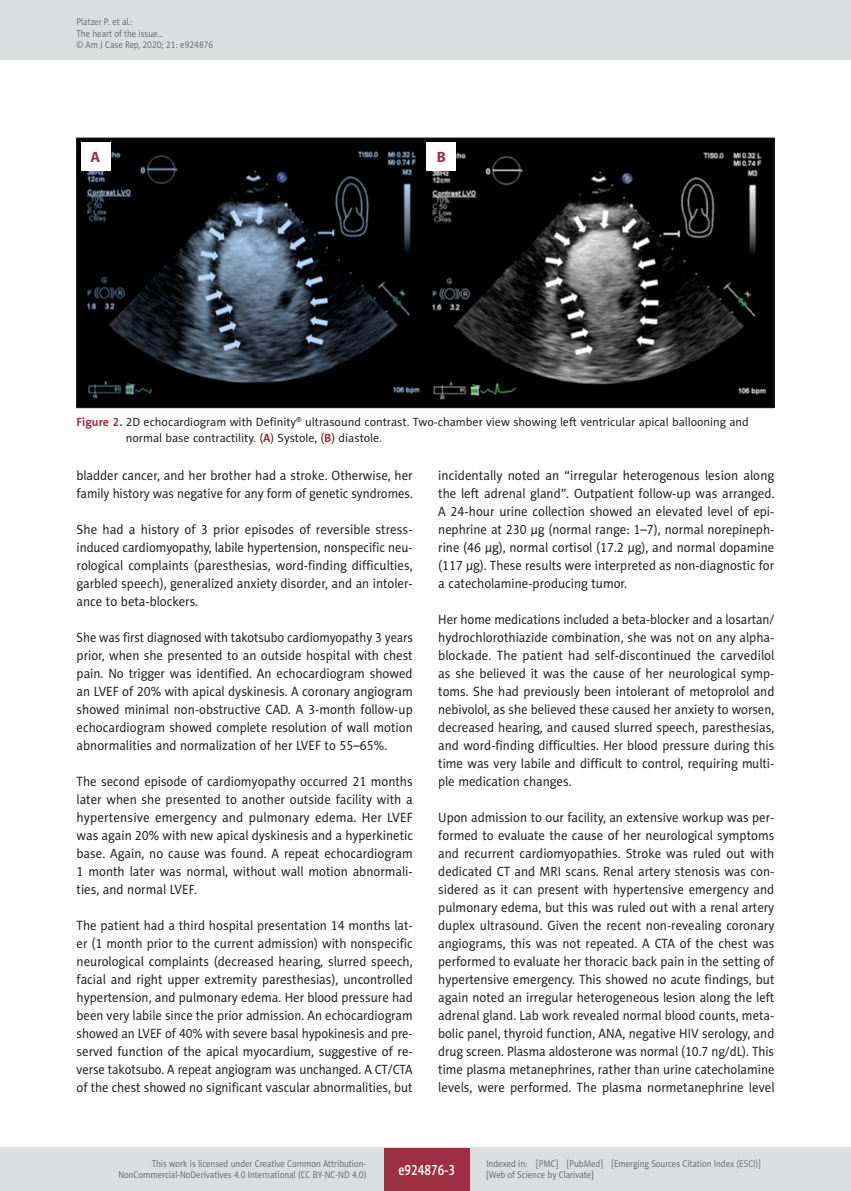
<style>
.page{position:relative;width:851px;height:1191px;background:#fff}
.page>*{position:absolute;margin:0;border:0;box-sizing:border-box;transform-origin:0 0}
.AJCR_e-PAGINA{font:15px "Naomi Sans EFN Medium";color:#fff;scale:.8 1}
.t1{font:700 15px "Myriad Pro";color:#9d2f42}
.AJCR_Body{font:13.5px/18px "Naomi Sans EFN";color:#231f20;text-align:justify;scale:.95 1}
.AJCR_Body-2{font:13.5px/18px "Naomi Sans EFN";color:#231f20;text-align:justify;scale:.96 1}
.AJCR_Body-3{font:13.5px/18px "Naomi Sans EFN";color:#231f20;text-align:justify;scale:.94 1}
.AJCR_Body-4{font:13.5px/18px "Naomi Sans EFN";color:#231f20;text-align:justify;scale:.93 1}
.AJCR_Rycina_tytul{font:12px/15.8px "Naomi Sans EFN";color:#231f20}
.AJCR_pagina_zywa{font:9.75px/11.2px "Naomi Sans EFN Light";color:#57585a;scale:.9 1}
.AJCR_pagina_sygnatur{font:9.75px "Naomi Sans EFN Light";color:#57585a;scale:.9 1}
.s1{font-weight:700;color:#9d2f42}
</style>
<div class="page">
<img style="left:79px;top:140px;width:693px;height:266px">
<div style="left:77px;top:138px;width:697px;height:270px;border:1px solid #231f20"></div>
<div style="left:81px;top:142px;width:29px;height:28px;background:#fff"></div>
<div style="left:426px;top:142px;width:30px;height:28px;background:#fff"></div>
<div style="left:0;top:0;width:850px;height:60px;background:#dcdddf"></div>
<div style="left:0;top:1148px;width:850px;height:43px;background:#dcdddf"></div>
<div style="left:384px;top:1147px;width:85px;height:43px;background:#9d2f42"></div>
<p class="AJCR_pagina_zywa" style="left:77px;top:16px;width:98px">Platzer P. et al.:<br>The heart of the issue…</p>
<p class="AJCR_pagina_sygnatur" style="left:77px;top:39px;width:153px">© Am J Case Rep, 2020; 21: e924876</p>
<p class="t1" style="left:91px;top:147px;width:11px">A</p>
<p class="t1" style="left:437px;top:147px;width:11px">B</p>
<p class="AJCR_Rycina_tytul" style="left:126px;top:414px;width:624px;text-indent:-49px"><span class="s1">Figure 2.</span> 2D echocardiogram with Definity<sup>®</sup> ultrasound contrast. Two-chamber view showing left ventricular apical ballooning and normal base contractility. (<span class="s1">A</span>) Systole, (<span class="s1">B</span>) diastole.</p>
<p class="AJCR_Body" style="left:77px;top:466px;width:355px">bladder cancer, and her brother had a stroke. Otherwise, her family history was negative for any form of genetic syndromes.</p>
<p class="AJCR_Body-2" style="left:77px;top:520px;width:351px">She had a history of 3 prior episodes of reversible stress&shy;induced cardiomyopathy, labile hypertension, nonspecific neu&shy;rological complaints (paresthesias, word-finding difficulties, garbled speech), generalized anxiety disorder, and an intoler&shy;ance to beta-blockers.</p>
<p class="AJCR_Body-4" style="left:77px;top:628px;width:363px">She was first diagnosed with takotsubo cardiomyopathy 3 years prior, when she presented to an outside hospital with chest pain. No trigger was identified. An echocardiogram showed an LVEF of 20% with apical dyskinesis. A coronary angiogram showed minimal non-obstructive CAD. A 3-month follow-up echocardiogram showed complete resolution of wall motion abnormalities and normalization of her LVEF to 55–65%.</p>
<p class="AJCR_Body" style="left:77px;top:772px;width:355px">The second episode of cardiomyopathy occurred 21 months later when she presented to another outside facility with a hypertensive emergency and pulmonary edema. Her LVEF was again 20% with new apical dyskinesis and a hyperkinetic base. Again, no cause was found. A repeat echocardiogram 1 month later was normal, without wall motion abnormali&shy;ties, and normal LVEF.</p>
<p class="AJCR_Body" style="left:77px;top:916px;width:355px">The patient had a third hospital presentation 14 months lat&shy;er (1 month prior to the current admission) with nonspecific neurological complaints (decreased hearing, slurred speech, facial and right upper extremity paresthesias), uncontrolled hypertension, and pulmonary edema. Her blood pressure had been very labile since the prior admission. An echocardiogram showed an LVEF of 40% with severe basal hypokinesis and pre&shy;served function of the apical myocardium, suggestive of re&shy;verse takotsubo. A repeat angiogram was unchanged. A CT/CTA of the chest showed no significant vascular abnormalities, but</p>
<p class="AJCR_Body-2" style="left:438px;top:466px;width:351px">incidentally noted an “irregular heterogenous lesion along the left adrenal gland”. Outpatient follow-up was arranged.<br>A 24-hour urine collection showed an elevated level of epi&shy;nephrine at 230 µg (normal range: 1–7), normal norepineph&shy;rine (46 µg), normal cortisol (17.2 µg), and normal dopamine (117 µg). These results were interpreted as non-diagnostic for a catecholamine-producing tumor.</p>
<p class="AJCR_Body-3" style="left:438px;top:610px;width:359px">Her home medications included a beta-blocker and a losartan/ hydrochlorothiazide combination, she was not on any alpha&shy;blockade. The patient had self-discontinued the carvedilol as she believed it was the cause of her neurological symp&shy;toms. She had previously been intolerant of metoprolol and nebivolol, as she believed these caused her anxiety to worsen, decreased hearing, and caused slurred speech, paresthesias, and word-finding difficulties. Her blood pressure during this time was very labile and difficult to control, requiring multi&shy;ple medication changes.</p>
<p class="AJCR_Body" style="left:438px;top:808px;width:355px">Upon admission to our facility, an extensive workup was per&shy;formed to evaluate the cause of her neurological symptoms and recurrent cardiomyopathies. Stroke was ruled out with dedicated CT and MRI scans. Renal artery stenosis was con&shy;sidered as it can present with hypertensive emergency and pulmonary edema, but this was ruled out with a renal artery duplex ultrasound. Given the recent non-revealing coronary angiograms, this was not repeated. A CTA of the chest was performed to evaluate her thoracic back pain in the setting of hypertensive emergency. This showed no acute findings, but again noted an irregular heterogeneous lesion along the left adrenal gland. Lab work revealed normal blood counts, meta&shy;bolic panel, thyroid function, ANA, negative HIV serology, and drug screen. Plasma aldosterone was normal (10.7 ng/dL). This time plasma metanephrines, rather than urine catecholamine levels, were performed. The plasma normetanephrine level</p>
<p class="AJCR_pagina_zywa" style="left:118px;top:1158px;width:277px;text-align:right">This work is licensed under Creative Common Attribution-<br>NonCommercial-NoDerivatives 4.0 International (CC BY-NC-ND 4.0)</p>
<p class="AJCR_e-PAGINA" style="left:398px;top:1160px;width:72px">e924876-3</p>
<p class="AJCR_pagina_zywa" style="left:486px;top:1158px;width:306px">Indexed in: [PMC] [PubMed] [Emerging Sources Citation Index (ESCI)] [Web of Science by Clarivate]</p>
</div>
